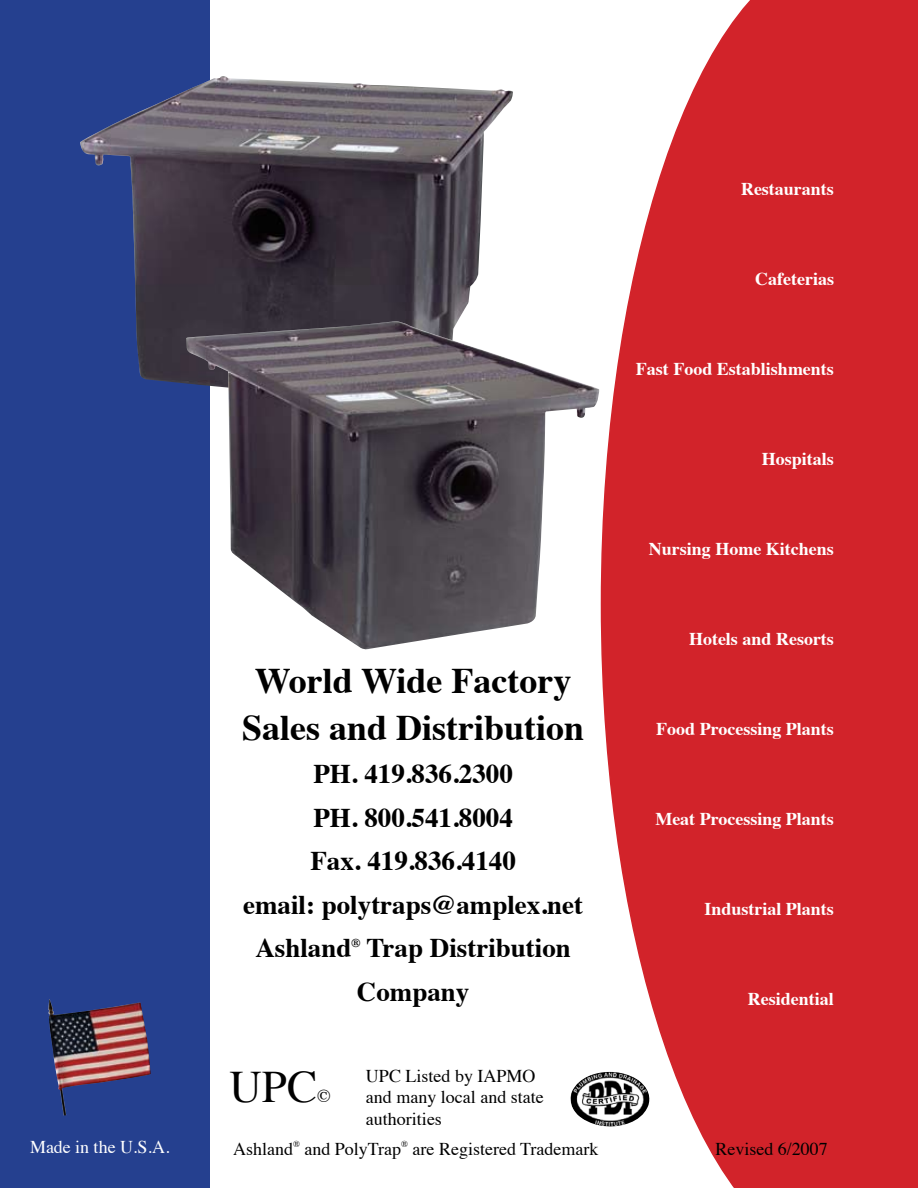
<style>
.page{position:relative;width:918px;height:1188px;background:#fff}
.page>*{position:absolute;margin:0;border:0;box-sizing:border-box;transform-origin:0 0}
.t1{font:45px "Times";color:#000}
.t2{font:700 36px/46.5px "Times";color:#000;text-align:center}
.t3{font:700 27px/43.5px "Times";color:#000}
.t4{font:700 18px "Times";color:#fff}
.t5{font:18px/21.6px "Times";color:#000}
.t6{font:18px "Times";color:#fff}
.t7{font:700 12px "Times";color:#000}
</style>
<div class="page">
<div style="left:0;top:0;width:210px;height:1188px;background:#25408f"></div>
<svg style="left:601px;top:0;width:317px;height:1188px;background:#d73d43"></svg>
<img style="left:80px;top:77px;width:433px;height:327px">
<img style="left:186px;top:321px;width:413px;height:329px">
<img style="left:570px;top:1072px;width:83px;height:56px">
<img style="left:48px;top:999px;width:103px;height:117px">
<p class="t6" style="left:30px;top:1130px;width:141px">Made in the U.S.A.</p>
<p class="t4" style="left:741px;top:172px;width:94px">Restaurants</p>
<p class="t4" style="left:755px;top:262px;width:80px">Cafeterias</p>
<p class="t4" style="left:636px;top:352px;width:200px">Fast Food Establishments</p>
<p class="t4" style="left:762px;top:442px;width:74px">Hospitals</p>
<p class="t4" style="left:649px;top:532px;width:187px">Nursing Home Kitchens</p>
<h2 class="t2" style="left:242px;top:654px;width:344px">World Wide Factory<br>Sales and Distribution</h2>
<h3 class="t3" style="left:313px;top:750px;width:201px">PH. 419.836.2300</h3>
<h3 class="t3" style="left:313px;top:793px;width:201px">PH. 800.541.8004</h3>
<h3 class="t3" style="left:310px;top:837px;width:207px">Fax. 419.836.4140</h3>
<h3 class="t3" style="left:243px;top:880px;width:342px">email: polytraps@amplex.net</h3>
<h3 class="t3" style="left:255px;top:924px;width:98px">Ashland</h3>
<p class="t7" style="left:351px;top:931px;width:10px">®</p>
<h3 class="t3" style="left:357px;top:924px;width:216px;text-indent:10px">Trap Distribution<br>Company</h3>
<p class="t4" style="left:689px;top:622px;width:146px">Hotels and Resorts</p>
<p class="t4" style="left:656px;top:712px;width:179px">Food Processing Plants</p>
<p class="t4" style="left:655px;top:802px;width:180px">Meat Processing Plants</p>
<p class="t4" style="left:704px;top:892px;width:131px">Industrial Plants</p>
<p class="t4" style="left:748px;top:982px;width:88px">Residential</p>
<p class="t5" style="left:366px;top:1063px;width:179px">UPC Listed by IAPMO and many local and state authorities</p>
<p class="t5" style="left:233px;top:1136px;width:367px">Ashland<sup>®</sup> and PolyTrap<sup>®</sup> are Registered Trademark</p>
<p class="t5" style="left:715px;top:1136px;width:114px">Revised 6/2007</p>
<h1 class="t1" style="left:230px;top:1045px;width:89px">UPC</h1>
<p class="t5" style="left:317px;top:1083px;width:15px">©</p>
</div>
